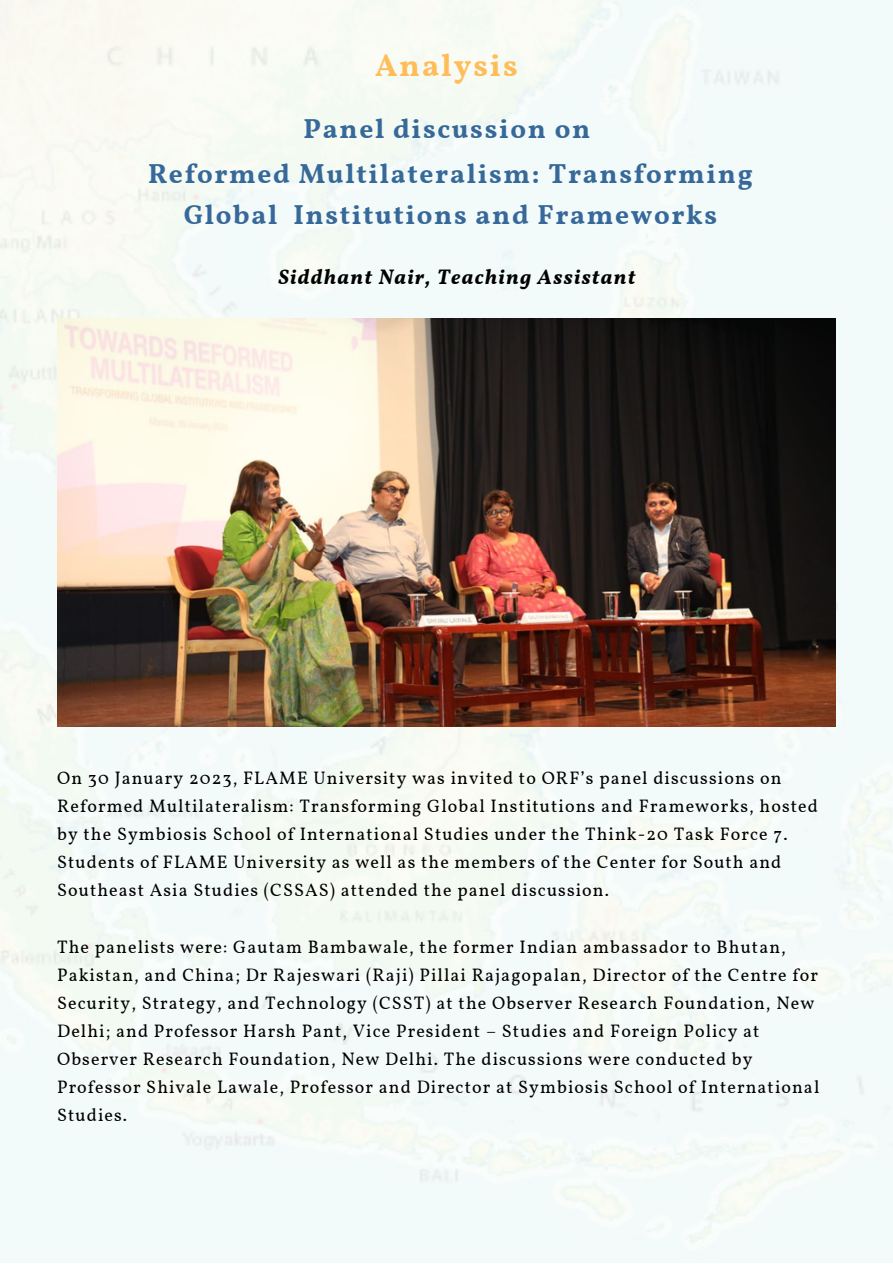
<style>
.page{position:relative;width:893px;height:1264px;background:#fff}
.page>*{position:absolute;margin:0;border:0;box-sizing:border-box;transform-origin:0 0}
.t1{font:700 31.5px "Vollkorn";letter-spacing:.06em;color:#ffbd59}
.t2{font:700 27.45px/45px "Vollkorn";letter-spacing:.06em;color:#366999;text-align:center}
.t3{font:italic 700 21px "Vollkorn";letter-spacing:.06em;color:#000}
.t4{font:18px/28px "Vollkorn";letter-spacing:.06em;color:#000}
</style>
<div class="page">
<div style="left:0;top:0;width:892px;height:1262px;background:#f3fafa"></div>
<img style="left:57px;top:319px;width:778px;height:407px">
<h1 class="t1" style="left:375px;top:46px;width:144px">Analysis</h1>
<h2 class="t2" style="left:148px;top:109px;width:606px">Panel discussion on<br>Reformed Multilateralism: Transforming</h2>
<h2 class="t2" style="left:184px;top:194px;width:535px">Global Institutions and Frameworks</h2>
<p class="t3" style="left:278px;top:264px;width:358px">Siddhant Nair, Teaching Assistant</p>
<p class="t4" style="left:57px;top:765px;width:762px">On 30 January 2023, FLAME University was invited to ORF’s panel discussions on Reformed Multilateralism: Transforming Global Institutions and Frameworks, hosted by the Symbiosis School of International Studies under the Think-20 Task Force 7.<br>Students of FLAME University as well as the members of the Center for South and Southeast Asia Studies (CSSAS) attended the panel discussion.</p>
<p class="t4" style="left:57px;top:934px;width:763px">The panelists were: Gautam Bambawale, the former Indian ambassador to Bhutan, Pakistan, and China; Dr Rajeswari (Raji) Pillai Rajagopalan, Director of the Centre for Security, Strategy, and Technology (CSST) at the Observer Research Foundation, New Delhi; and Professor Harsh Pant, Vice President – Studies and Foreign Policy at Observer Research Foundation, New Delhi. The discussions were conducted by Professor Shivale Lawale, Professor and Director at Symbiosis School of International Studies.</p>
</div>
